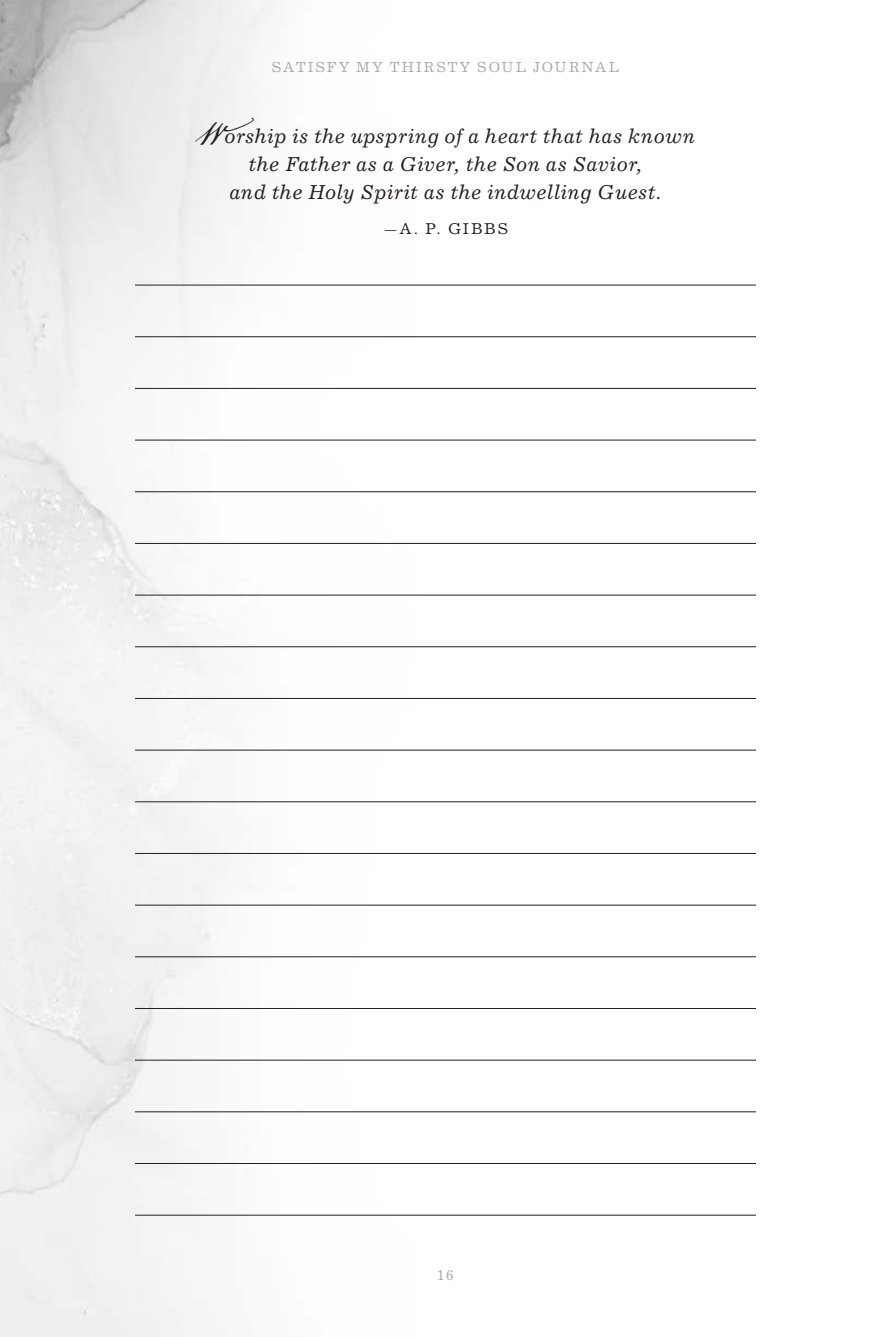
<style>
.page{position:relative;width:891px;height:1337px;background:#fff}
.page>*{position:absolute;margin:0;border:0;box-sizing:border-box;transform-origin:0 0}
.t1{font:italic 20.25px/28.1px "Excelsior";letter-spacing:.015em;color:#231f20;text-align:center}
.t2{font:15.75px "Excelsior";letter-spacing:.115em;color:#231f20}
.t3{font:14.62px "Excelsior";letter-spacing:.125em;color:#a8a9ad}
.s1{font-family:"American Scribe";font-style:normal;font-size:33.75px}
</style>
<div class="page">
<img style="left:0;top:0;width:756px;height:1336px">
<hr style="left:135px;top:285px;width:621px;height:1px;background:#231f20">
<hr style="left:135px;top:336px;width:621px;height:1px;background:#231f20">
<hr style="left:135px;top:388px;width:621px;height:1px;background:#231f20">
<hr style="left:135px;top:440px;width:621px;height:1px;background:#231f20">
<hr style="left:135px;top:491px;width:621px;height:1px;background:#231f20">
<hr style="left:135px;top:543px;width:621px;height:1px;background:#231f20">
<hr style="left:135px;top:595px;width:621px;height:1px;background:#231f20">
<hr style="left:135px;top:646px;width:621px;height:1px;background:#231f20">
<hr style="left:135px;top:698px;width:621px;height:1px;background:#231f20">
<hr style="left:135px;top:749px;width:621px;height:1px;background:#231f20">
<hr style="left:135px;top:801px;width:621px;height:1px;background:#231f20">
<hr style="left:135px;top:853px;width:621px;height:1px;background:#231f20">
<hr style="left:135px;top:904px;width:621px;height:1px;background:#231f20">
<hr style="left:135px;top:956px;width:621px;height:1px;background:#231f20">
<hr style="left:135px;top:1008px;width:621px;height:1px;background:#231f20">
<hr style="left:135px;top:1059px;width:621px;height:1px;background:#231f20">
<hr style="left:135px;top:1111px;width:621px;height:1px;background:#231f20">
<hr style="left:135px;top:1163px;width:621px;height:1px;background:#231f20">
<hr style="left:135px;top:1214px;width:621px;height:1px;background:#231f20">
<p class="t3" style="left:272px;top:59px;width:349px">SATISFY MY THIRSTY SOUL JOURNAL</p>
<p class="t1" style="left:196px;top:122px;width:501px"><span class="s1">W</span>orship is the upspring of a heart that has known the Father as a Giver, the Son as Savior,<br>and the Holy Spirit as the indwelling Guest.</p>
<p class="t2" style="left:383px;top:219px;width:127px">—A. P. GIBBS</p>
<p class="t3" style="left:437px;top:1266px;width:19px">16</p>
</div>
